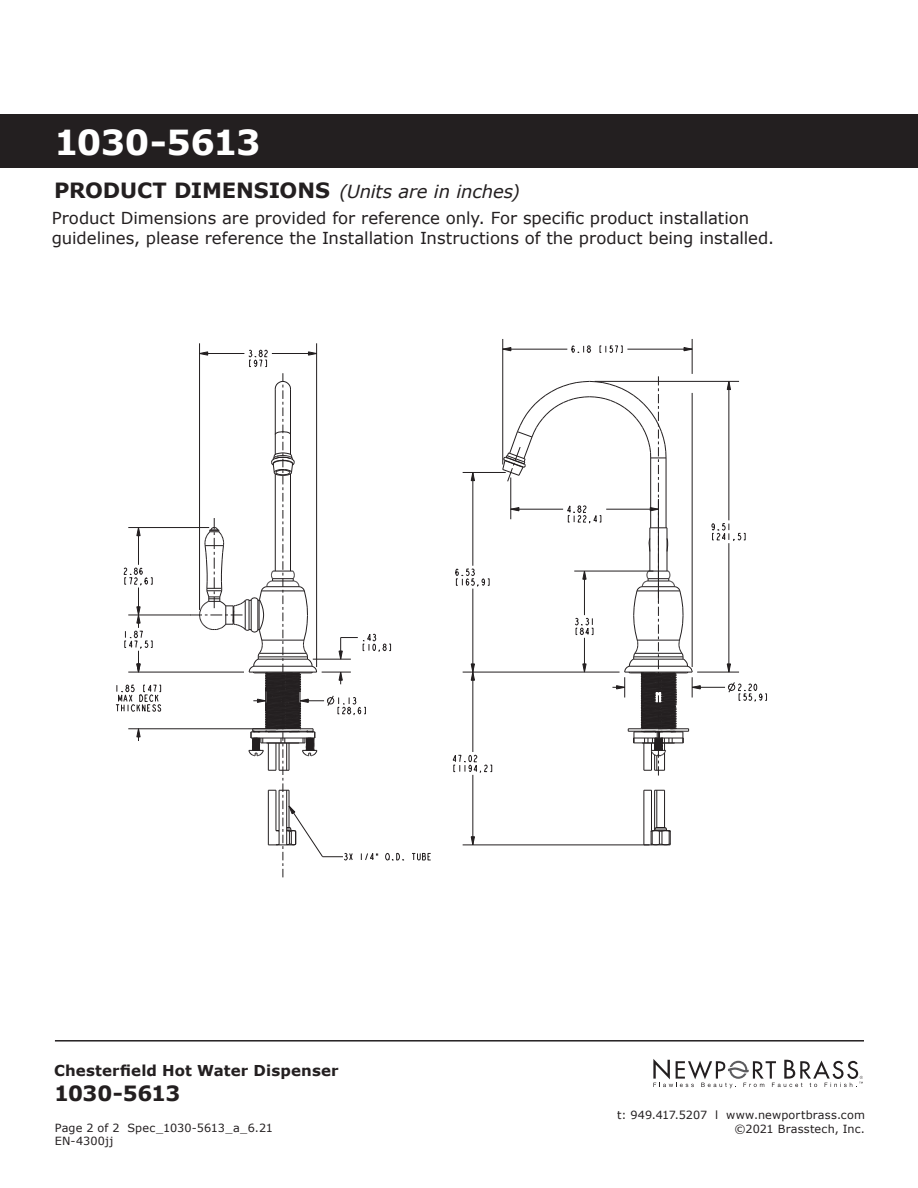
<style>
.page{position:relative;width:918px;height:1188px;background:#fff}
.page>*{position:absolute;margin:0;border:0;box-sizing:border-box;transform-origin:0 0}
.t1{font:700 34.5px "Verdana";letter-spacing:-.03em;color:#fff}
.t2{font:700 21px "Verdana";letter-spacing:-.025em;color:#231f20}
.t3{font:italic 18px "Verdana";letter-spacing:-.01em;color:#231f20}
.t4{font:16.5px/19.8px "Verdana";color:#231f20}
.t5{font:700 15px "Verdana";letter-spacing:.01em;color:#231f20}
.t6{font:11.25px/13.5px "Verdana";letter-spacing:.015em;color:#231f20;text-align:right}
.s1{font-weight:700;font-style:normal;font-size:21px}
</style>
<div class="page">
<svg style="left:653px;top:1059px;width:210px;height:29px"></svg>
<hr style="left:55px;top:1040px;width:809px;height:2px;background:#231f20">
<div style="left:0;top:114px;width:918px;height:54px;background:#231f20"></div>
<svg style="left:123px;top:567px;width:30px;height:19px"></svg>
<svg style="left:136px;top:528px;width:5px;height:8px"></svg>
<svg style="left:571px;top:345px;width:20px;height:8px"></svg>
<svg style="left:600px;top:345px;width:23px;height:8px"></svg>
<svg style="left:503px;top:347px;width:8px;height:4px"></svg>
<svg style="left:684px;top:347px;width:8px;height:4px"></svg>
<svg style="left:727px;top:682px;width:40px;height:20px"></svg>
<svg style="left:116px;top:684px;width:46px;height:28px"></svg>
<svg style="left:711px;top:523px;width:35px;height:18px"></svg>
<svg style="left:727px;top:664px;width:4px;height:8px"></svg>
<svg style="left:727px;top:382px;width:4px;height:8px"></svg>
<svg style="left:455px;top:568px;width:35px;height:19px"></svg>
<svg style="left:471px;top:473px;width:4px;height:8px"></svg>
<svg style="left:136px;top:606px;width:5px;height:18px"></svg>
<svg style="left:452px;top:754px;width:40px;height:19px"></svg>
<svg style="left:471px;top:836px;width:4px;height:9px"></svg>
<svg style="left:471px;top:664px;width:4px;height:17px"></svg>
<svg style="left:412px;top:853px;width:19px;height:8px"></svg>
<hr style="left:128px;top:729px;width:150px;height:1px;background:#231f20">
<hr style="left:138px;top:528px;width:1px;height:37px;background:#231f20">
<svg style="left:136px;top:728px;width:5px;height:13px"></svg>
<svg style="left:124px;top:630px;width:29px;height:42px"></svg>
<hr style="left:138px;top:588px;width:1px;height:40px;background:#231f20">
<hr style="left:128px;top:672px;width:116px;height:1px;background:#231f20">
<hr style="left:199px;top:343px;width:1px;height:267px;background:#231f20">
<hr style="left:128px;top:615px;width:63px;height:1px;background:#231f20">
<hr style="left:128px;top:527px;width:81px;height:1px;background:#231f20">
<hr style="left:316px;top:343px;width:1px;height:324px;background:#231f20">
<hr style="left:463px;top:845px;width:186px;height:1px;background:#231f20">
<hr style="left:473px;top:472px;width:1px;height:94px;background:#231f20">
<hr style="left:473px;top:775px;width:1px;height:70px;background:#231f20">
<hr style="left:473px;top:589px;width:1px;height:163px;background:#231f20">
<hr style="left:692px;top:687px;width:33px;height:1px;background:#231f20">
<hr style="left:502px;top:339px;width:1px;height:125px;background:#231f20">
<hr style="left:463px;top:672px;width:157px;height:1px;background:#231f20">
<hr style="left:697px;top:672px;width:42px;height:1px;background:#231f20">
<hr style="left:692px;top:339px;width:1px;height:35px;background:#231f20">
<hr style="left:463px;top:472px;width:43px;height:1px;background:#231f20">
<hr style="left:729px;top:381px;width:1px;height:139px;background:#231f20">
<hr style="left:729px;top:543px;width:1px;height:129px;background:#231f20">
<hr style="left:595px;top:381px;width:144px;height:1px;background:#231f20">
<hr style="left:627px;top:349px;width:65px;height:1px;background:#231f20">
<hr style="left:503px;top:349px;width:64px;height:1px;background:#231f20">
<svg style="left:644px;top:790px;width:20px;height:1px"></svg>
<hr style="left:643px;top:790px;width:1px;height:55px;background:#231f20">
<hr style="left:651px;top:790px;width:1px;height:41px;background:#231f20">
<hr style="left:654px;top:790px;width:1px;height:41px;background:#231f20">
<hr style="left:656px;top:790px;width:1px;height:37px;background:#231f20">
<hr style="left:664px;top:790px;width:1px;height:37px;background:#231f20">
<svg style="left:644px;top:826px;width:27px;height:20px"></svg>
<svg style="left:190px;top:350px;width:214px;height:527px"></svg>
<svg style="left:502px;top:376px;width:199px;height:400px"></svg>
<h1 class="t1" style="left:54px;top:120px;width:208px">1030-5613</h1>
<p class="t3" style="left:54px;top:180px;width:467px"><span class="s1">PRODUCT DIMENSIONS</span> (Units are in inches)</p>
<p class="t4" style="left:52px;top:208px;width:724px">Product Dimensions are provided for reference only. For specific product installation guidelines, please reference the Installation Instructions of the product being installed.</p>
<p class="t5" style="left:54px;top:1061px;width:286px">Chesterfield Hot Water Dispenser</p>
<p class="t2" style="left:54px;top:1079px;width:128px">1030-5613</p>
<p class="t6" style="left:55px;top:1121px;width:220px;text-align:left">Page 2 of 2 Spec_1030-5613_a_6.21<br>EN-4300jj</p>
<p class="t6" style="left:617px;top:1109px;width:249px">t: 949.417.5207 l www.newportbrass.com ©2021 Brasstech, Inc.</p>
</div>
